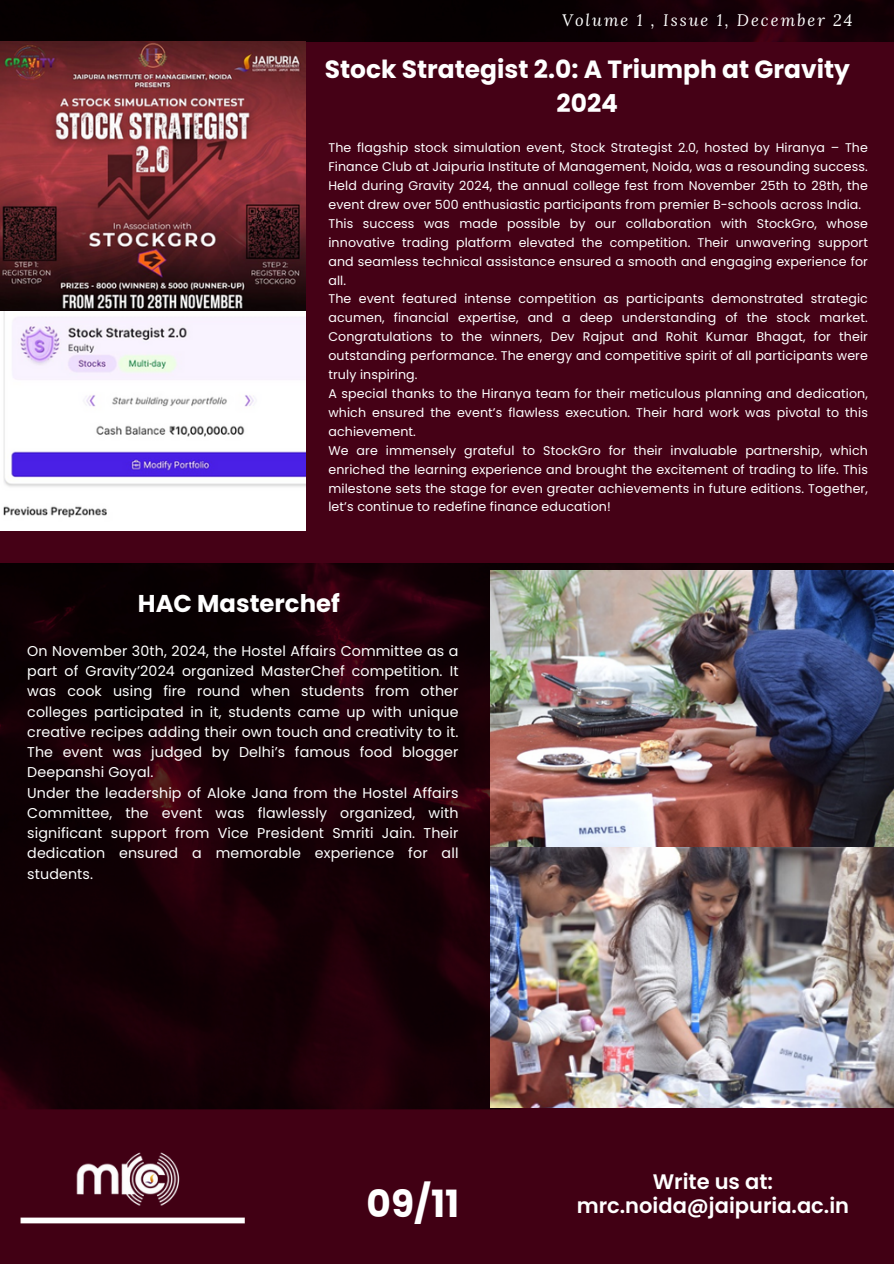
<style>
.page{position:relative;width:894px;height:1264px;background:#fff}
.page>*{position:absolute;margin:0;border:0;box-sizing:border-box;transform-origin:0 0}
.t1{font:700 37.5px "Poppins";color:#fff}
.t2{font:700 24.9px/33.8px "Poppins";color:#fff;text-align:center}
.t3{font:700 24.3px "Poppins";color:#fff}
.t4{font:600 21px/24.8px "Poppins";color:#fff;text-align:center}
.t5{font:italic 16.5px "Lora";letter-spacing:.12em;color:#fff}
.t6{font:14.25px/20.2px "Poppins";letter-spacing:.01em;color:#fff}
.t7{font:12.6px/18.9px "Poppins";letter-spacing:.01em;color:#fff;text-align:justify}
</style>
<div class="page">
<img style="left:0;top:0;width:893px;height:581px">
<img style="left:0;top:581px;width:893px;height:682px">
<img style="left:62px;top:1113px;width:129px;height:130px">
<div style="left:325px;top:42px;width:568px;height:520px;background:#450116"></div>
<div style="left:0;top:42px;width:325px;height:520px;background:#450116"></div>
<img style="left:0;top:41px;width:305px;height:490px">
<img style="left:490px;top:570px;width:403px;height:537px">
<p class="t5" style="left:562px;top:9px;width:292px">Volume 1 , Issue 1, December 24</p>
<p class="t2" style="left:325px;top:52px;width:526px">Stock Strategist 2.0: A Triumph at Gravity<br>2024</p>
<h2 class="t7" style="left:328px;top:138px;width:541px">The flagship stock simulation event, Stock Strategist 2.0, hosted by Hiranya – The Finance Club at Jaipuria Institute of Management, Noida, was a resounding success.<br>Held during Gravity 2024, the annual college fest from November 25th to 28th, the event drew over 500 enthusiastic participants from premier B-schools across India.</h2>
<p class="t7" style="left:328px;top:214px;width:541px">This success was made possible by our collaboration with StockGro, whose innovative trading platform elevated the competition. Their unwavering support and seamless technical assistance ensured a smooth and engaging experience for all.</p>
<p class="t7" style="left:328px;top:289px;width:541px">The event featured intense competition as participants demonstrated strategic acumen, financial expertise, and a deep understanding of the stock market.<br>Congratulations to the winners, Dev Rajput and Rohit Kumar Bhagat, for their outstanding performance. The energy and competitive spirit of all participants were truly inspiring.</p>
<p class="t7" style="left:328px;top:384px;width:541px">A special thanks to the Hiranya team for their meticulous planning and dedication, which ensured the event’s flawless execution. Their hard work was pivotal to this achievement.</p>
<p class="t7" style="left:328px;top:441px;width:541px">We are immensely grateful to StockGro for their invaluable partnership, which enriched the learning experience and brought the excitement of trading to life. This milestone sets the stage for even greater achievements in future editions. Together, let’s continue to redefine finance education!</p>
<p class="t3" style="left:138px;top:586px;width:203px">HAC Masterchef</p>
<p class="t6" style="left:27px;top:640px;width:432px">On November 30th, 2024, the Hostel Affairs Committee as a part of Gravity’2024 organized MasterChef competition. It was cook using fire round when students from other colleges participated in it, students came up with unique creative recipes adding their own touch and creativity to it.<br>The event was judged by Delhi’s famous food blogger Deepanshi Goyal.<br>Under the leadership of Aloke Jana from the Hostel Affairs Committee, the event was flawlessly organized, with significant support from Vice President Smriti Jain. Their dedication ensured a memorable experience for all students.</p>
<h4 class="t1" style="left:366px;top:1177px;width:94px">09/11</h4>
<p class="t4" style="left:576px;top:1168px;width:274px">Write us at: mrc.noida@jaipuria.ac.in</p>
</div>
